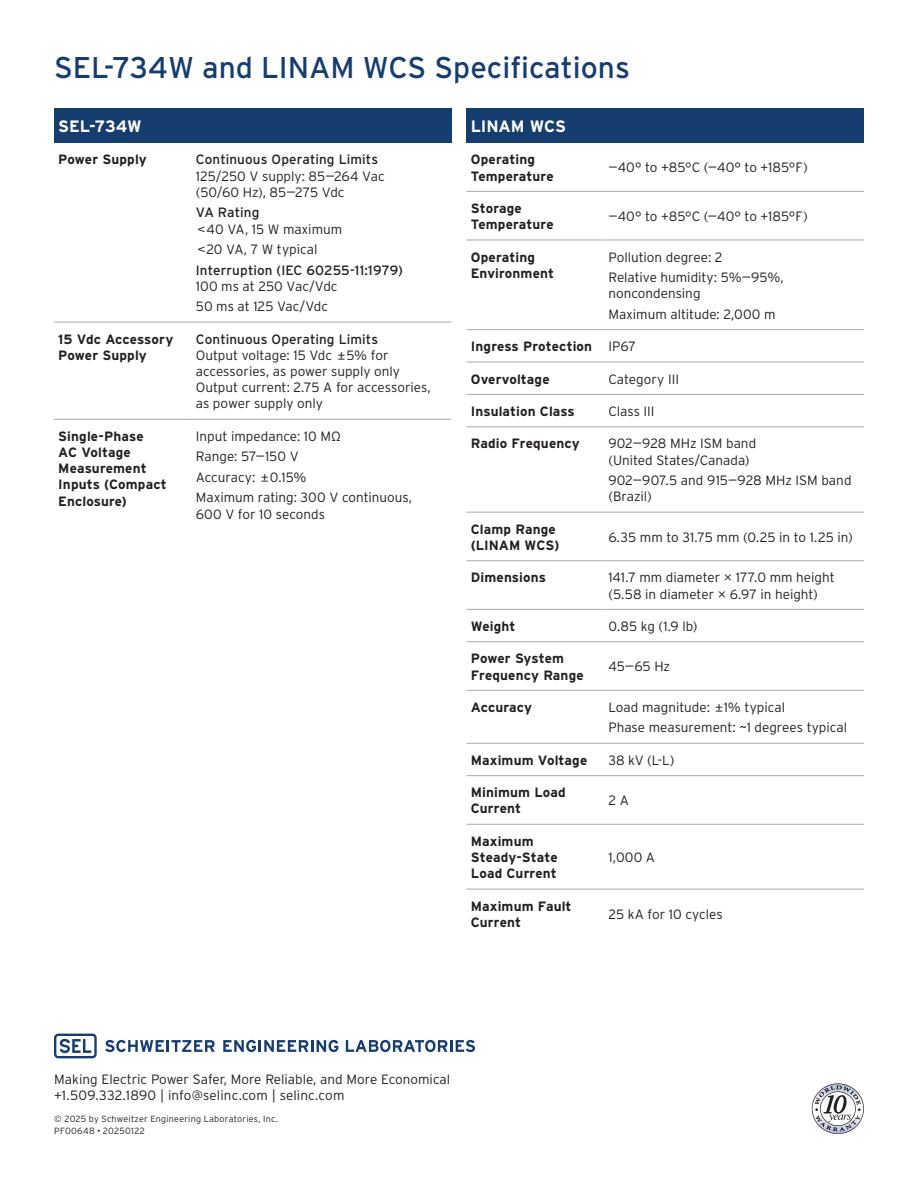
<style>
.page{position:relative;width:918px;height:1188px;background:#fff}
.page>*{position:absolute;margin:0;border:0;box-sizing:border-box;transform-origin:0 0}
.t1{font:30px "Interstate Poly";color:#163d6f}
.t2{font:700 16.5px "Interstate Poly";letter-spacing:-.005em;color:#fff}
.t3{font:300 13.5px/16.2px "Interstate Poly";color:#231f20}
.t4{font:700 13.5px/16.2px "Interstate Poly";letter-spacing:.01em;color:#231f20}
.t5{font:13.5px "Interstate Poly";letter-spacing:.01em;color:#231f20}
.t6{font:300 9px/12px "Interstate Poly";letter-spacing:.025em;color:#231f20}
.s1{font-weight:300}
.s2{font-weight:900}
</style>
<div class="page">
<svg style="left:812px;top:1083px;width:52px;height:51px"></svg>
<svg style="left:54px;top:1034px;width:43px;height:24px"></svg>
<svg style="left:105px;top:1040px;width:110px;height:12px"></svg>
<svg style="left:223px;top:1040px;width:115px;height:12px"></svg>
<svg style="left:346px;top:1040px;width:129px;height:12px"></svg>
<div style="left:54px;top:108px;width:397px;height:35px;background:#163d6f"></div>
<hr style="left:54px;top:322px;width:138px;height:1px;background:#a8a9ad">
<hr style="left:192px;top:322px;width:259px;height:1px;background:#a8a9ad">
<hr style="left:54px;top:419px;width:138px;height:1px;background:#a8a9ad">
<hr style="left:192px;top:419px;width:259px;height:1px;background:#a8a9ad">
<div style="left:467px;top:108px;width:397px;height:35px;background:#163d6f"></div>
<hr style="left:467px;top:240px;width:137px;height:1px;background:#a8a9ad">
<hr style="left:604px;top:240px;width:260px;height:1px;background:#a8a9ad">
<hr style="left:467px;top:329px;width:137px;height:1px;background:#a8a9ad">
<hr style="left:604px;top:329px;width:260px;height:1px;background:#a8a9ad">
<hr style="left:467px;top:362px;width:137px;height:1px;background:#a8a9ad">
<hr style="left:604px;top:362px;width:260px;height:1px;background:#a8a9ad">
<hr style="left:467px;top:394px;width:137px;height:1px;background:#a8a9ad">
<hr style="left:604px;top:394px;width:260px;height:1px;background:#a8a9ad">
<hr style="left:467px;top:426px;width:137px;height:1px;background:#a8a9ad">
<hr style="left:604px;top:426px;width:260px;height:1px;background:#a8a9ad">
<hr style="left:467px;top:512px;width:137px;height:1px;background:#a8a9ad">
<hr style="left:604px;top:512px;width:260px;height:1px;background:#a8a9ad">
<hr style="left:467px;top:560px;width:137px;height:1px;background:#a8a9ad">
<hr style="left:604px;top:560px;width:260px;height:1px;background:#a8a9ad">
<hr style="left:467px;top:609px;width:137px;height:1px;background:#a8a9ad">
<hr style="left:604px;top:609px;width:260px;height:1px;background:#a8a9ad">
<hr style="left:467px;top:641px;width:137px;height:1px;background:#a8a9ad">
<hr style="left:604px;top:641px;width:260px;height:1px;background:#a8a9ad">
<hr style="left:467px;top:690px;width:137px;height:1px;background:#a8a9ad">
<hr style="left:604px;top:690px;width:260px;height:1px;background:#a8a9ad">
<hr style="left:467px;top:743px;width:137px;height:1px;background:#a8a9ad">
<hr style="left:604px;top:743px;width:260px;height:1px;background:#a8a9ad">
<hr style="left:467px;top:889px;width:137px;height:1px;background:#a8a9ad">
<hr style="left:604px;top:889px;width:260px;height:1px;background:#a8a9ad">
<hr style="left:467px;top:191px;width:137px;height:1px;background:#a8a9ad">
<hr style="left:604px;top:191px;width:260px;height:1px;background:#a8a9ad">
<hr style="left:467px;top:824px;width:137px;height:1px;background:#a8a9ad">
<hr style="left:604px;top:824px;width:260px;height:1px;background:#a8a9ad">
<hr style="left:467px;top:775px;width:137px;height:1px;background:#a8a9ad">
<hr style="left:604px;top:775px;width:260px;height:1px;background:#a8a9ad">
<h1 class="t1" style="left:54px;top:46px;width:578px">SEL-734W and LINAM WCS Specifications</h1>
<p class="t2" style="left:58px;top:114px;width:85px">SEL-734W</p>
<p class="t4" style="left:58px;top:151px;width:90px">Power Supply</p>
<p class="t5" style="left:196px;top:150px;width:184px">Continuous Operating Limits</p>
<p class="t3" style="left:196px;top:167px;width:190px">125/250 V supply: 85–264 Vac (50/60 Hz), 85–275 Vdc</p>
<p class="t5" style="left:196px;top:203px;width:65px">VA Rating</p>
<p class="t3" style="left:196px;top:218px;width:148px;line-height:20.5px">&lt;40 VA, 15 W maximum &lt;20 VA, 7 W typical</p>
<p class="t5" style="left:196px;top:260px;width:209px">Interruption (IEC 60255-11:1979)</p>
<p class="t3" style="left:196px;top:275px;width:143px;line-height:20.5px">100 ms at 250 Vac/Vdc<br>50 ms at 125 Vac/Vdc</p>
<p class="t4" style="left:58px;top:330px;width:117px">15 Vdc Accessory<br>Power Supply</p>
<p class="t5" style="left:196px;top:329px;width:184px">Continuous Operating Limits</p>
<p class="t2" style="left:471px;top:114px;width:97px">LINAM WCS</p>
<p class="t4" style="left:471px;top:151px;width:84px">Operating<br>Temperature</p>
<p class="t3" style="left:608px;top:159px;width:201px">–40° to +85°C (–40° to +185°F)</p>
<p class="t4" style="left:471px;top:200px;width:84px">Storage<br>Temperature</p>
<p class="t3" style="left:608px;top:207px;width:201px">–40° to +85°C (–40° to +185°F)</p>
<p class="t4" style="left:471px;top:248px;width:85px">Operating<br>Environment</p>
<p class="t3" style="left:608px;top:246px;width:177px;line-height:20.5px">Pollution degree: 2<br>Relative humidity: 5%–95%,</p>
<p class="t3" style="left:608px;top:282px;width:169px;line-height:20.5px">noncondensing<br>Maximum altitude: 2,000 m</p>
<p class="t4" style="left:471px;top:338px;width:167px">Ingress Protection <span class="s1">IP67</span></p>
<p class="t4" style="left:471px;top:370px;width:80px">Overvoltage</p>
<p class="t3" style="left:608px;top:370px;width:72px">Category III</p>
<p class="t4" style="left:471px;top:403px;width:106px">Insulation Class</p>
<p class="t3" style="left:608px;top:402px;width:48px">Class III</p>
<p class="t4" style="left:471px;top:435px;width:110px">Radio Frequency</p>
<p class="t3" style="left:608px;top:435px;width:149px">902–928 MHz ISM band (United States/Canada)</p>
<p class="t3" style="left:608px;top:471px;width:245px">902–907.5 and 915–928 MHz ISM band (Brazil)</p>
<p class="t4" style="left:471px;top:520px;width:90px">Clamp Range (LINAM WCS)</p>
<p class="t3" style="left:608px;top:528px;width:246px">6.35 mm to 31.75 mm (0.25 in to 1.25 in)</p>
<p class="t4" style="left:471px;top:569px;width:77px">Dimensions</p>
<p class="t3" style="left:608px;top:569px;width:228px">141.7 mm diameter × 177.0 mm height (5.58 in diameter × 6.97 in height)</p>
<p class="t4" style="left:471px;top:618px;width:46px">Weight</p>
<p class="t3" style="left:608px;top:617px;width:91px">0.85 kg (1.9 lb)</p>
<p class="t4" style="left:471px;top:650px;width:114px">Power System<br>Frequency Range</p>
<p class="t3" style="left:608px;top:658px;width:63px">45–65 Hz</p>
<p class="t4" style="left:471px;top:699px;width:63px">Accuracy</p>
<p class="t3" style="left:608px;top:696px;width:240px;line-height:20.5px">Load magnitude: ±1% typical<br>Phase measurement: ~1 degrees typical</p>
<p class="t4" style="left:471px;top:751px;width:118px">Maximum Voltage</p>
<p class="t3" style="left:608px;top:751px;width:68px">38 kV (L-L)</p>
<p class="t4" style="left:471px;top:784px;width:96px">Minimum Load<br>Current</p>
<p class="t3" style="left:608px;top:792px;width:22px">2 A</p>
<p class="t4" style="left:471px;top:832px;width:88px">Maximum<br>Steady-State<br>Load Current</p>
<p class="t3" style="left:196px;top:346px;width:236px">Output voltage: 15 Vdc ±5% for accessories, as power supply only<br>Output current: 2.75 A for accessories, as power supply only</p>
<p class="t4" style="left:58px;top:427px;width:110px">Single-Phase<br>AC Voltage<br>Measurement<br>Inputs (Compact<br>Enclosure)</p>
<p class="t3" style="left:196px;top:425px;width:218px;line-height:20.5px">Input impedance: 10 MΩ<br>Range: 57–150 V<br>Accuracy: ±0.15%<br>Maximum rating: 300 V continuous,</p>
<p class="t3" style="left:196px;top:505px;width:131px">600 V for 10 seconds</p>
<p class="t3" style="left:608px;top:848px;width:48px">1,000 A</p>
<p class="t4" style="left:471px;top:897px;width:102px">Maximum Fault<br>Current</p>
<p class="t3" style="left:608px;top:905px;width:116px">25 kA for 10 cycles</p>
<p class="t3" style="left:54px;top:1070px;width:397px">Making Electric Power Safer, More Reliable, and More Economical +1.509.332.1890 | info@selinc.com | selinc.com</p>
<p class="t6" style="left:54px;top:1112px;width:225px">© 2025 by Schweitzer Engineering Laboratories, Inc.<br>PF00648 <span class="s2">·</span> 20250122</p>
</div>
